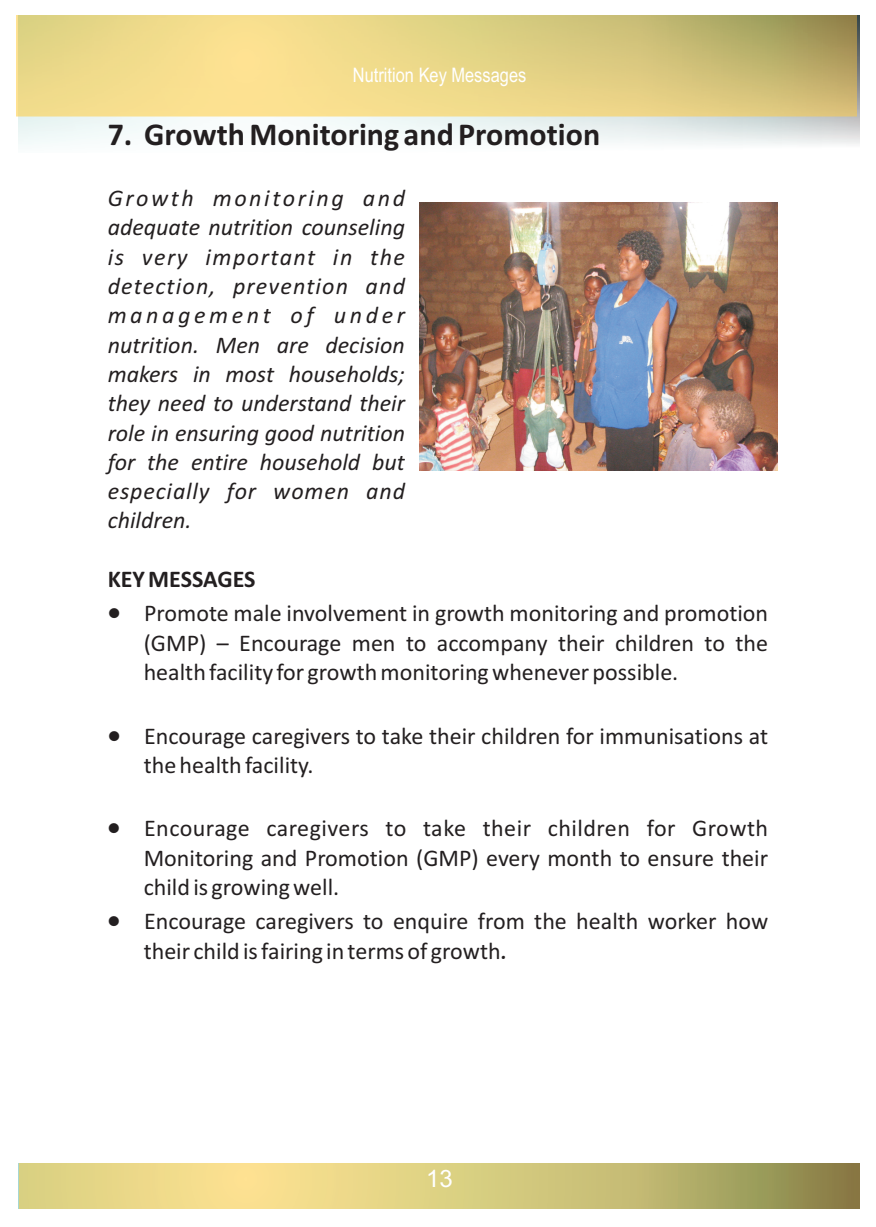
<style>
.page{position:relative;width:876px;height:1227px;background:#fff}
.page>*{position:absolute;margin:0;border:0;box-sizing:border-box;transform-origin:0 0}
.t1{font:700 32px "Calibri";color:#231f20}
.t2{font:28px "Symbol";color:#231f20}
.t3{font:24px/29.2px "Calibri";color:#231f20}
.t4{font:italic 24px/29.2px "Calibri";color:#231f20;text-align:justify}
.t5{font:700 24px "Calibri";color:#231f20}
.t6{font:24px "Arial";color:#fff}
.t7{font:20px "Arial Narrow";color:#fff}
.s1{font-family:"Candara"}
</style>
<div class="page">
<img style="left:19px;top:15px;width:840px;height:130px">
<img style="left:419px;top:202px;width:357px;height:268px">
<img style="left:16px;top:15px;width:839px;height:101px">
<img style="left:19px;top:1163px;width:839px;height:45px">
<p class="t7" style="left:353px;top:67px;width:175px">Nutrition Key Messages</p>
<h1 class="t1" style="left:108px;top:121px;width:493px">7. Growth Monitoring and Promotion</h1>
<p class="t4" style="left:108px;top:185px;width:299px">Growth monitoring and adequate nutrition counseling is very important in the detection, prevention and management of under nutrition. Men are decision makers in most households; they need to understand their role in ensuring good nutrition for the entire household but especially for women and children.</p>
<p class="t5" style="left:108px;top:569px;width:149px">KEY MESSAGES</p>
<p class="t3" style="left:144px;top:601px;width:625px;text-align:justify">Promote male involvement in growth monitoring and promotion (GMP) – Encourage men to accompany their children to the health facility for growth monitoring whenever possible.</p>
<p class="t2" style="left:108px;top:602px;width:79px">•</p>
<p class="t3" style="left:144px;top:723px;width:625px;text-indent:-36px">•Encourage caregivers to take their children for immunisations at the health facility.</p>
<p class="t3" style="left:108px;top:816px;width:661px;text-align:right">•Encourage caregivers to take their children for Growth<br>Monitoring and Promotion (GMP) every month to ensure their</p>
<p class="t2" style="left:108px;top:910px;width:79px">•</p>
<p class="t3" style="left:144px;top:872px;width:625px;line-height:34.2px">child is growing well.<br>Encourage caregivers to enquire from the health worker how</p>
<p class="t3" style="left:144px;top:938px;width:364px">their child is fairing in terms of growth<span class="s1">.</span></p>
<p class="t6" style="left:426px;top:1169px;width:28px">13</p>
</div>
